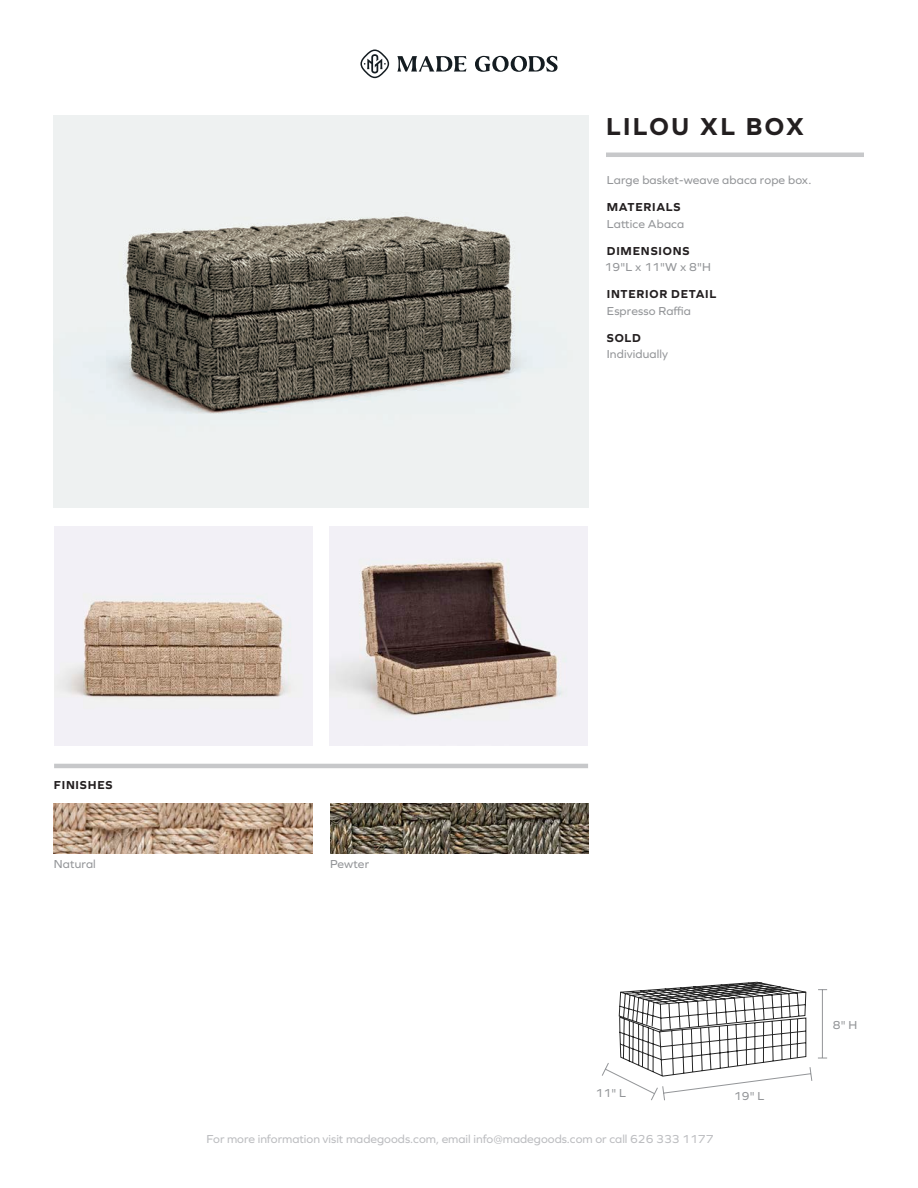
<style>
.page{position:relative;width:918px;height:1188px;background:#fff}
.page>*{position:absolute;margin:0;border:0;box-sizing:border-box;transform-origin:0 0}
.t1{font:700 25.5px "Graphie";letter-spacing:.08em;color:#231f20}
.t2{font:12px "Graphie";letter-spacing:.01em;color:#939598}
.t3{font:12px "Graphie";color:#bcbdc0}
.t4{font:700 12px "Graphie";letter-spacing:.065em;color:#231f20}
</style>
<div class="page">
<hr style="left:606px;top:153px;width:258px;height:4px;background:#c7c8ca">
<svg style="left:397px;top:56px;width:161px;height:16px"></svg>
<svg style="left:360px;top:50px;width:29px;height:28px"></svg>
<hr style="left:54px;top:764px;width:534px;height:4px;background:#c7c8ca">
<img style="left:54px;top:116px;width:534px;height:392px">
<img style="left:54px;top:526px;width:258px;height:219px">
<img style="left:330px;top:526px;width:258px;height:219px">
<svg style="left:602px;top:982px;width:225px;height:119px"></svg>
<img style="left:54px;top:803px;width:258px;height:51px">
<img style="left:330px;top:803px;width:258px;height:51px">
<p class="t1" style="left:606px;top:111px;width:199px">LILOU XL BOX</p>
<p class="t2" style="left:607px;top:173px;width:206px">Large basket-weave abaca rope box.</p>
<p class="t4" style="left:607px;top:200px;width:75px">MATERIALS</p>
<p class="t2" style="left:607px;top:217px;width:79px">Lattice Abaca</p>
<p class="t4" style="left:607px;top:244px;width:84px">DIMENSIONS</p>
<p class="t2" style="left:605px;top:260px;width:108px">19"L x 11"W x 8"H</p>
<p class="t4" style="left:607px;top:287px;width:111px">INTERIOR DETAIL</p>
<p class="t2" style="left:607px;top:304px;width:86px">Espresso Raffia</p>
<p class="t4" style="left:607px;top:331px;width:35px">SOLD</p>
<p class="t2" style="left:607px;top:347px;width:63px">Individually</p>
<p class="t4" style="left:54px;top:778px;width:60px">FINISHES</p>
<p class="t2" style="left:54px;top:856px;width:43px">Natural</p>
<p class="t2" style="left:330px;top:856px;width:41px">Pewter</p>
<p class="t2" style="left:596px;top:1086px;width:32px">11" L</p>
<p class="t3" style="left:207px;top:1132px;width:508px">For more information visit madegoods.com, email info@madegoods.com or call 626 333 1177</p>
<p class="t2" style="left:734px;top:1089px;width:32px">19" L</p>
<p class="t2" style="left:833px;top:1018px;width:26px">8" H</p>
</div>
